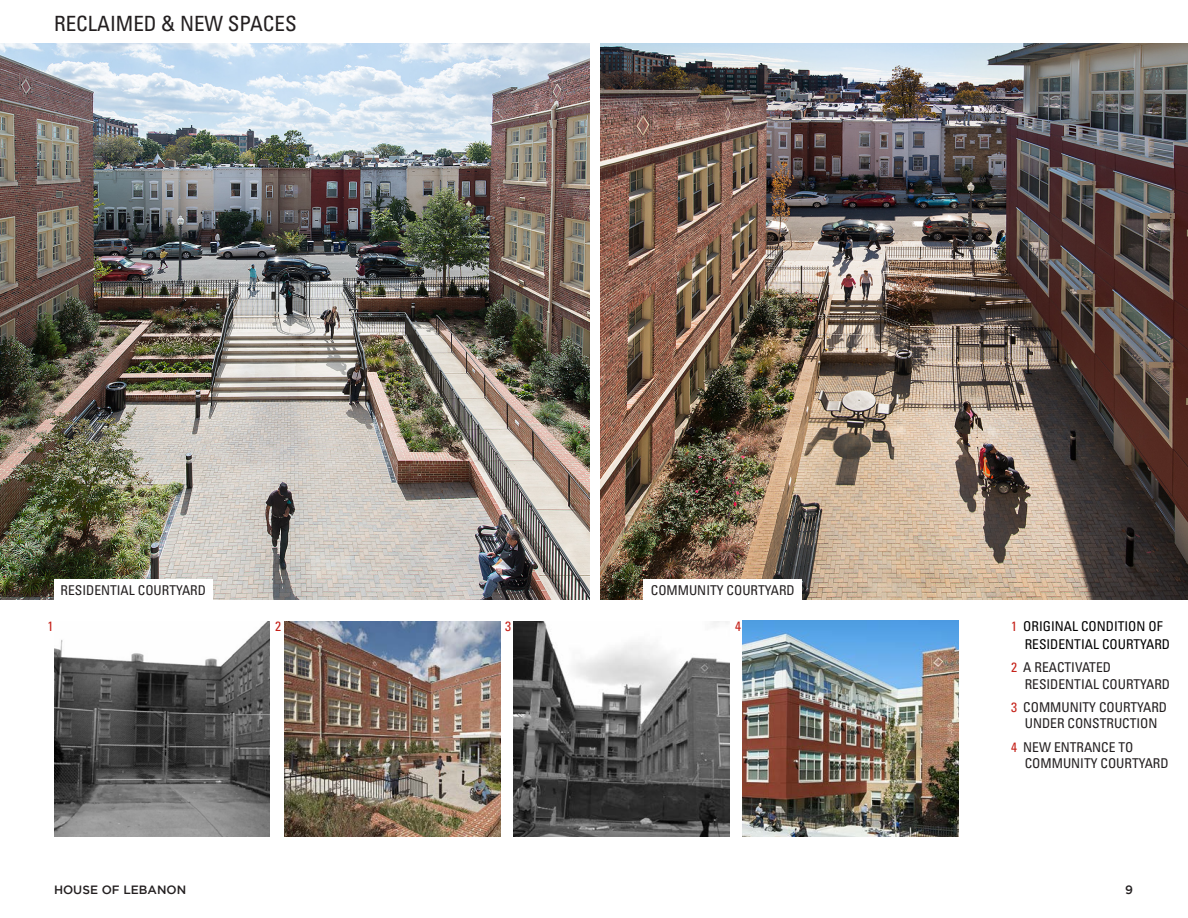
<style>
.page{position:relative;width:1188px;height:918px;background:#fff}
.page>*{position:absolute;margin:0;border:0;box-sizing:border-box;transform-origin:0 0}
.t1{font:condensed 21px "Univers LT Std";color:#231f20}
.t2{font:condensed 13.5px/16.5px "Univers LT Std";color:#231f20}
.t3{font:condensed 13.5px/18px "Univers LT Std";color:#000}
.t4{font:condensed 13.5px "Univers LT Std";color:#c5221a}
.t5{font:500 12px "Gotham";color:#231f20}
.s1{color:#c5221a}
</style>
<div class="page">
<img style="left:0;top:43px;width:589px;height:556px">
<img style="left:600px;top:43px;width:588px;height:556px">
<img style="left:54px;top:621px;width:216px;height:216px">
<img style="left:513px;top:621px;width:216px;height:216px">
<img style="left:285px;top:621px;width:216px;height:216px">
<img style="left:742px;top:621px;width:216px;height:216px">
<div style="left:54px;top:580px;width:159px;height:21px;background:#fff"></div>
<div style="left:644px;top:580px;width:158px;height:21px;background:#fff"></div>
<p class="t1" style="left:54px;top:10px;width:244px">RECLAIMED &amp; NEW SPACES</p>
<p class="t2" style="left:61px;top:582px;width:147px">RESIDENTIAL COURTYARD</p>
<p class="t2" style="left:651px;top:582px;width:145px">COMMUNITY COURTYARD</p>
<p class="t4" style="left:47px;top:617px;width:7px">1</p>
<p class="t4" style="left:275px;top:617px;width:7px">2</p>
<p class="t4" style="left:505px;top:617px;width:7px">3</p>
<p class="t4" style="left:735px;top:617px;width:7px">4</p>
<p class="t3" style="left:1025px;top:617px;width:147px;text-indent:-13px"><span class="s1">1</span> ORIGINAL CONDITION OF<br>RESIDENTIAL COURTYARD</p>
<p class="t2" style="left:1025px;top:659px;width:147px;text-indent:-14px"><span class="s1">2</span> A REACTIVATED<br>RESIDENTIAL COURTYARD</p>
<p class="t2" style="left:1011px;top:699px;width:157px;text-align:center"><span class="s1">3</span> COMMUNITY COURTYARD<br>UNDER CONSTRUCTION</p>
<p class="t2" style="left:1025px;top:738px;width:145px;text-indent:-14px"><span class="s1">4</span> NEW ENTRANCE TO<br>COMMUNITY COURTYARD</p>
<p class="t5" style="left:54px;top:883px;width:134px">HOUSE OF LEBANON</p>
</div>
